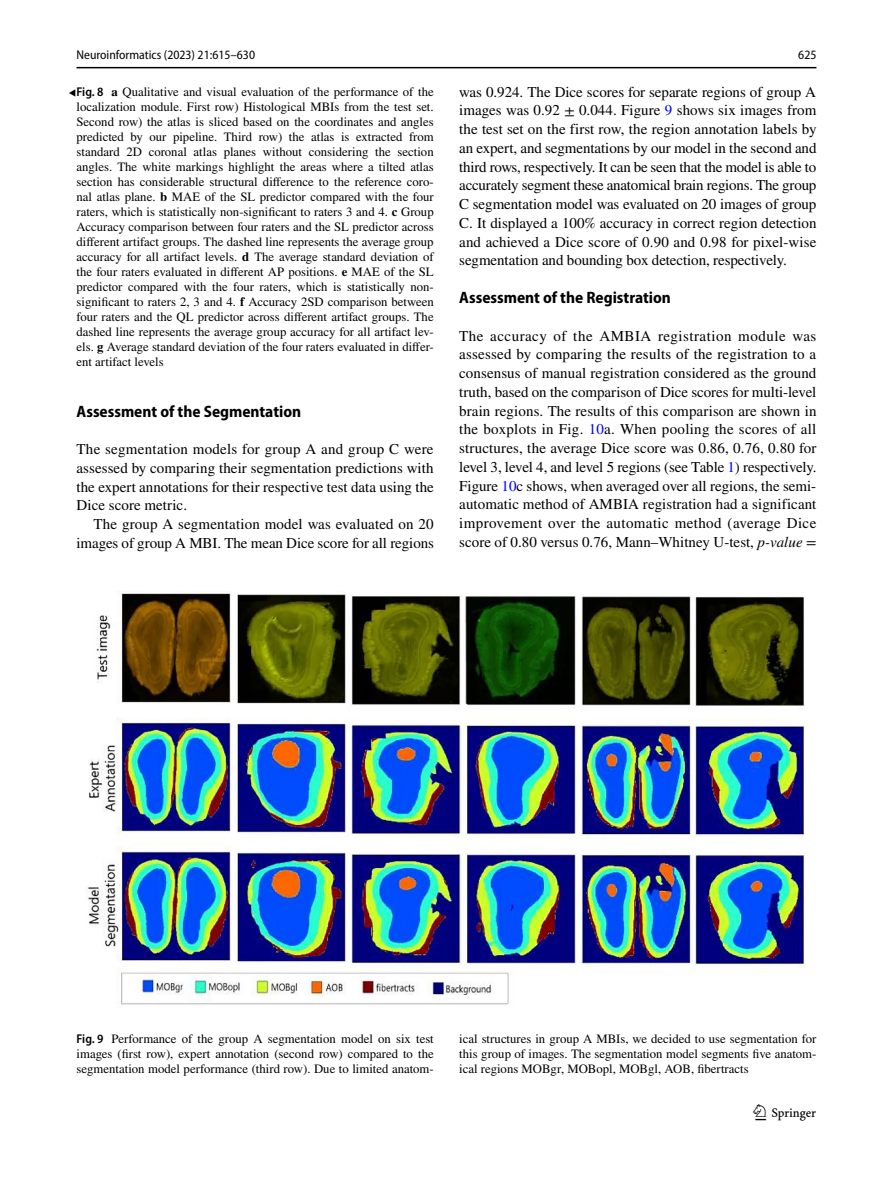
<style>
.page{position:relative;width:893px;height:1187px;background:#fff}
.page>*{position:absolute;margin:0;border:0;box-sizing:border-box;transform-origin:0 0}
.t1{font:22.5px "Springnew Regular 3";color:#000}
.t2{font:700 semi-condensed 16.5px "Myriad Pro";color:#000}
.t3{font:15px/18.8px "STIX";color:#000;text-align:justify}
.t4{font:12.75px/15px "STIX";color:#000;text-align:justify}
.t5{font:semi-condensed 12.75px "Myriad Pro";color:#000}
.s1{font-family:"STIX Math Regular 5";font-size:12px}
.s2{font-family:"Myriad Pro";font-weight:600;font-stretch:semi-condensed}
.s3{font-weight:700}
.s4{color:#00f}
.s5{font-style:italic}
</style>
<div class="page">
<hr style="left:77px;top:67px;width:739px;height:1px;background:#000">
<img style="left:88px;top:593px;width:717px;height:412px">
<p class="t5" style="left:77px;top:48px;width:180px">Neuroinformatics (2023) 21:615–630</p>
<p class="t5" style="left:798px;top:48px;width:20px">625</p>
<p class="t4" style="left:77px;top:85px;width:359px;text-indent:-8px"><span class="s1">◂</span><span class="s2">Fig. 8</span> <span class="s3">a</span> Qualitative and visual evaluation of the performance of the localization module. First row) Histological MBIs from the test set.<br>Second row) the atlas is sliced based on the coordinates and angles predicted by our pipeline. Third row) the atlas is extracted from standard 2D coronal atlas planes without considering the section angles. The white markings highlight the areas where a tilted atlas section has considerable structural difference to the reference coro&shy;nal atlas plane. <span class="s3">b</span> MAE of the SL predictor compared with the four raters, which is statistically non-significant to raters 3 and 4. <span class="s3">c</span> Group Accuracy comparison between four raters and the SL predictor across different artifact groups. The dashed line represents the average group accuracy for all artifact levels. <span class="s3">d</span> The average standard deviation of the four raters evaluated in different AP positions. <span class="s3">e</span> MAE of the SL predictor compared with the four raters, which is statistically non&shy;significant to raters 2, 3 and 4. <span class="s3">f</span> Accuracy 2SD comparison between four raters and the QL predictor across different artifact groups. The dashed line represents the average group accuracy for all artifact lev&shy;els. <span class="s3">g</span> Average standard deviation of the four raters evaluated in differ&shy;ent artifact levels</p>
<p class="t2" style="left:77px;top:402px;width:226px">Assessment of the Segmentation</p>
<p class="t3" style="left:77px;top:440px;width:359px">The segmentation models for group A and group C were assessed by comparing their segmentation predictions with the expert annotations for their respective test data using the Dice score metric.</p>
<p class="t3" style="left:77px;top:515px;width:359px;text-align:right">The group A segmentation model was evaluated on 20 images of group A MBI. The mean Dice score for all regions</p>
<p class="t3" style="left:459px;top:83px;width:359px">was 0.924. The Dice scores for separate regions of group A images was 0.92 ± 0.044. Figure <span class="s4">9</span> shows six images from the test set on the first row, the region annotation labels by an expert, and segmentations by our model in the second and third rows, respectively. It can be seen that the model is able to accurately segment these anatomical brain regions. The group C segmentation model was evaluated on 20 images of group C. It displayed a 100% accuracy in correct region detection and achieved a Dice score of 0.90 and 0.98 for pixel-wise segmentation and bounding box detection, respectively.</p>
<p class="t2" style="left:459px;top:288px;width:213px">Assessment of the Registration</p>
<p class="t3" style="left:459px;top:327px;width:359px">The accuracy of the AMBIA registration module was assessed by comparing the results of the registration to a consensus of manual registration considered as the ground truth, based on the comparison of Dice scores for multi-level brain regions. The results of this comparison are shown in the boxplots in Fig. <span class="s4">10</span>a. When pooling the scores of all structures, the average Dice score was 0.86, 0.76, 0.80 for level 3, level 4, and level 5 regions (see Table <span class="s4">1</span>) respectively.<br>Figure <span class="s4">10</span>c shows, when averaged over all regions, the semi&shy;automatic method of AMBIA registration had a significant improvement over the automatic method (average Dice score of 0.80 versus 0.76, Mann–Whitney U-test, <span class="s5">p-value</span> =</p>
<p class="t4" style="left:77px;top:1031px;width:359px"><span class="s2">Fig. 9</span> Performance of the group A segmentation model on six test images (first row), expert annotation (second row) compared to the segmentation model performance (third row). Due to limited anatom-</p>
<p class="t4" style="left:459px;top:1031px;width:359px">ical structures in group A MBIs, we decided to use segmentation for this group of images. The segmentation model segments five anatom&shy;ical regions MOBgr, MOBopl, MOBgl, AOB, fibertracts</p>
<h1 class="t1" style="left:755px;top:1104px;width:62px">1 3</h1>
</div>
